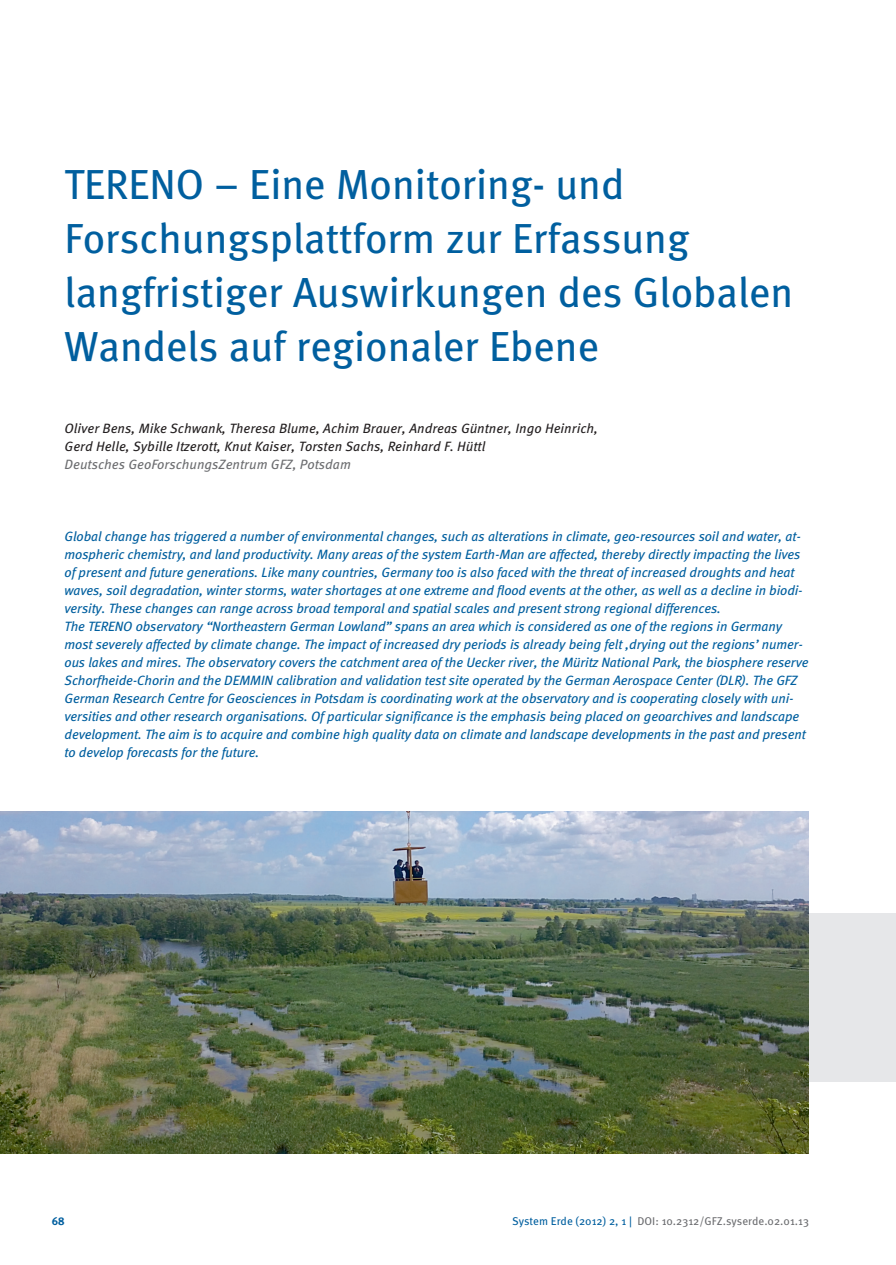
<style>
.page{position:relative;width:896px;height:1265px;background:#fff}
.page>*{position:absolute;margin:0;border:0;box-sizing:border-box;transform-origin:0 0}
.t1{font:42px/54px "Meta";color:#005f9f}
.t2{font:italic 13.5px/18px "Meta";letter-spacing:-.005em;color:#005f9f}
.t3{font:italic 13.5px/18px "Meta Pro";color:#231f20}
.t4{font:italic 13.5px "Meta Pro";color:#6c6d70}
.t5{font:11.25px "Meta Pro";color:#6c6d70}
.t6{font:700 11.25px "Meta Pro";color:#005f9f}
.s1{color:#005f9f}
</style>
<div class="page">
<div style="left:779px;top:913px;width:117px;height:168px;background:#e6e7e9"></div>
<img style="left:0;top:811px;width:809px;height:342px">
<h1 class="t1" style="left:65px;top:156px;width:730px">TERENO – Eine Monitoring- und Forschungsplattform zur Erfassung langfristiger Auswirkungen des Globalen Wandels auf regionaler Ebene</h1>
<p class="t3" style="left:65px;top:419px;width:535px">Oliver Bens, Mike Schwank, Theresa Blume, Achim Brauer, Andreas Güntner, Ingo Heinrich,<br>Gerd Helle, Sybille Itzerott, Knut Kaiser, Torsten Sachs, Reinhard F. Hüttl</p>
<p class="t4" style="left:65px;top:456px;width:288px">Deutsches GeoForschungsZentrum GFZ, Potsdam</p>
<p class="t2" style="left:65px;top:527px;width:745px">Global change has triggered a number of environmental changes, such as alterations in climate, geo-resources soil and water, at&shy;mospheric chemistry, and land productivity. Many areas of the system Earth-Man are affected, thereby directly impacting the lives of present and future generations. Like many countries, Germany too is also faced with the threat of increased droughts and heat waves, soil degradation, winter storms, water shortages at one extreme and flood events at the other, as well as a decline in biodi&shy;versity. These changes can range across broad temporal and spatial scales and present strong regional differences.<br>The TERENO observatory “Northeastern German Lowland” spans an area which is considered as one of the regions in Germany most severely affected by climate change. The impact of increased dry periods is already being felt ,drying out the regions’ numer&shy;ous lakes and mires. The observatory covers the catchment area of the Uecker river, the Müritz National Park, the biosphere reserve Schorfheide-Chorin and the DEMMIN calibration and validation test site operated by the German Aerospace Center (DLR). The GFZ German Research Centre for Geosciences in Potsdam is coordinating work at the observatory and is cooperating closely with uni&shy;versities and other research organisations. Of particular significance is the emphasis being placed on geoarchives and landscape development. The aim is to acquire and combine high quality data on climate and landscape developments in the past and present to develop forecasts for the future.</p>
<p class="t6" style="left:52px;top:1214px;width:14px">68</p>
<p class="t5" style="left:512px;top:1214px;width:298px"><span class="s1">System Erde (2012) 2, 1 |</span> DOI: 10.2312/GFZ.syserde.02.01.13</p>
</div>
